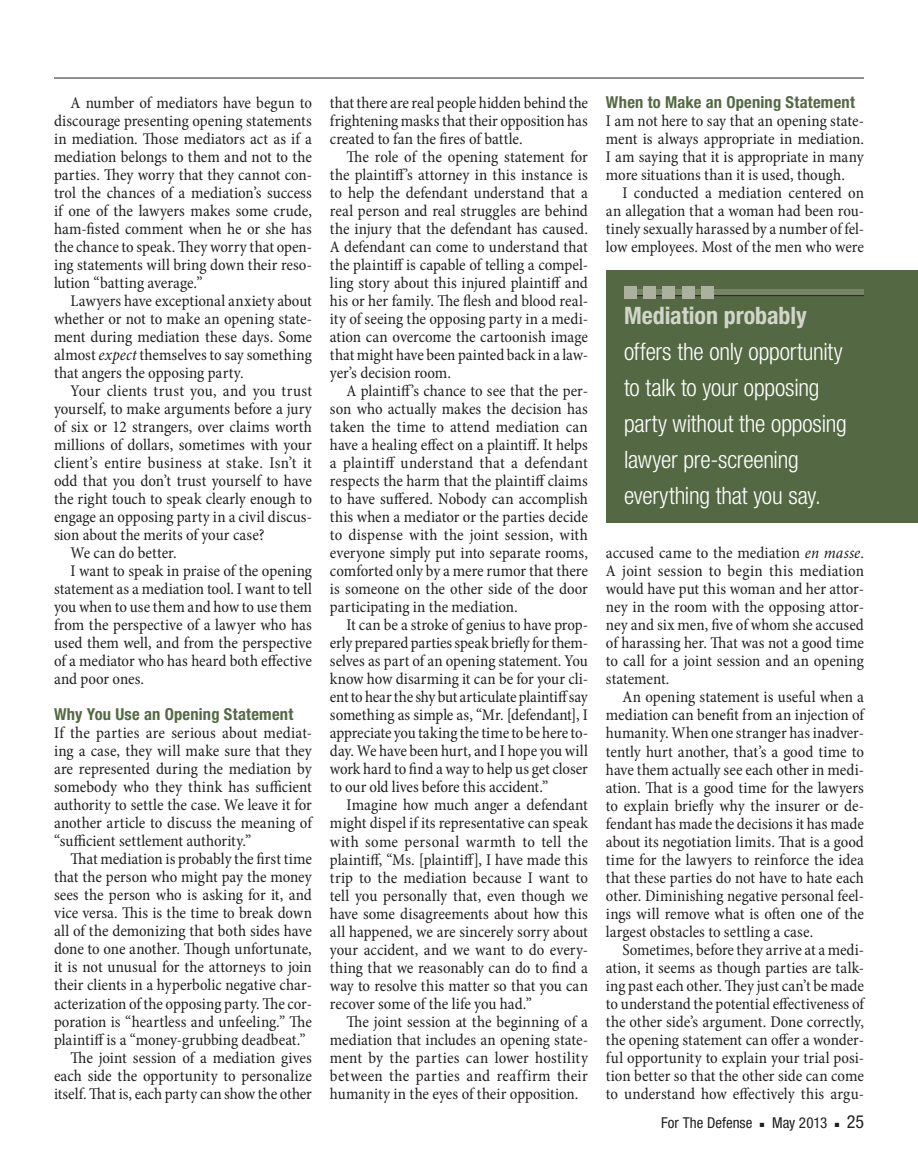
<style>
.page{position:relative;width:918px;height:1175px;background:#fff}
.page>*{position:absolute;margin:0;border:0;box-sizing:border-box;transform-origin:0 0}
.t1{font:300 condensed 24px/36px "Helvetica Neue";letter-spacing:-.01em;color:#fff}
.t2{font:700 condensed 24px "Helvetica Neue";letter-spacing:-.005em;color:#d1d5ca}
.t3{font:condensed 18px "Helvetica Neue";color:#231f20}
.t4{font:condensed 16.5px/18px "Minion Pro";color:#231f20;text-align:justify}
.t5{font:700 condensed 16.5px "Helvetica Neue";letter-spacing:.015em;color:#546943}
.t6{font:condensed 15px "Helvetica Neue";color:#231f20}
.s1{font-style:italic}
</style>
<div class="page">
<hr style="left:54px;top:78px;width:810px;height:1px;background:#231f20">
<div style="left:606px;top:270px;width:312px;height:252px;background:#546943"></div>
<div style="left:624px;top:290px;width:240px;height:6px;background:#768365"></div>
<hr style="left:624px;top:295px;width:240px;height:1px;background:#231f20">
<div style="left:624px;top:286px;width:12px;height:13px;background:#acb19f"></div>
<div style="left:643px;top:286px;width:13px;height:13px;background:#acb19f"></div>
<div style="left:663px;top:286px;width:12px;height:13px;background:#acb19f"></div>
<div style="left:682px;top:286px;width:13px;height:13px;background:#acb19f"></div>
<div style="left:702px;top:286px;width:12px;height:13px;background:#acb19f"></div>
<p class="t4" style="left:54px;top:94px;width:260px;text-indent:16px">A number of mediators have begun to discourage presenting opening statements in mediation. Those mediators act as if a mediation belongs to them and not to the parties. They worry that they cannot con&shy;trol the chances of a mediation’s success if one of the lawyers makes some crude, ham-fisted comment when he or she has the chance to speak. They worry that open&shy;ing statements will bring down their reso&shy;lution “batting average.”</p>
<p class="t4" style="left:54px;top:292px;width:259px;text-indent:16px">Lawyers have exceptional anxiety about whether or not to make an opening state&shy;ment during mediation these days. Some almost <span class="s1">expect</span> themselves to say something that angers the opposing party.</p>
<p class="t4" style="left:71px;top:382px;width:243px">Your clients trust you, and you trust</p>
<p class="t4" style="left:54px;top:400px;width:259px">yourself, to make arguments before a jury</p>
<p class="t4" style="left:54px;top:418px;width:259px">of six or 12 strangers, over claims worth</p>
<p class="t4" style="left:54px;top:436px;width:259px">millions of dollars, sometimes with your</p>
<p class="t4" style="left:54px;top:454px;width:259px">client’s entire business at stake. Isn’t it</p>
<p class="t4" style="left:54px;top:472px;width:259px">odd that you don’t trust yourself to have</p>
<p class="t4" style="left:54px;top:490px;width:260px">the right touch to speak clearly enough to</p>
<p class="t4" style="left:54px;top:508px;width:259px">engage an opposing party in a civil discus-</p>
<p class="t4" style="left:54px;top:526px;width:212px">sion about the merits of your case?</p>
<p class="t4" style="left:71px;top:544px;width:108px">We can do better.</p>
<p class="t4" style="left:71px;top:562px;width:243px">I want to speak in praise of the opening</p>
<p class="t4" style="left:54px;top:580px;width:259px">statement as a mediation tool. I want to tell</p>
<p class="t4" style="left:54px;top:598px;width:259px">you when to use them and how to use them</p>
<p class="t4" style="left:54px;top:616px;width:259px">from the perspective of a lawyer who has</p>
<p class="t4" style="left:54px;top:634px;width:259px">used them well, and from the perspective</p>
<p class="t4" style="left:54px;top:652px;width:259px">of a mediator who has heard both effective</p>
<p class="t4" style="left:54px;top:670px;width:92px">and poor ones.</p>
<p class="t5" style="left:54px;top:704px;width:241px">Why You Use an Opening Statement</p>
<p class="t4" style="left:54px;top:724px;width:259px">If the parties are serious about mediat&shy;ing a case, they will make sure that they are represented during the mediation by somebody who they think has sufficient authority to settle the case. We leave it for another article to discuss the meaning of “sufficient settlement authority.”</p>
<p class="t4" style="left:71px;top:850px;width:243px">That mediation is probably the first time</p>
<p class="t4" style="left:54px;top:868px;width:259px">that the person who might pay the money</p>
<p class="t4" style="left:54px;top:886px;width:259px">sees the person who is asking for it, and</p>
<p class="t4" style="left:54px;top:904px;width:259px">vice versa. This is the time to break down</p>
<p class="t4" style="left:54px;top:922px;width:259px">all of the demonizing that both sides have</p>
<p class="t4" style="left:54px;top:940px;width:259px">done to one another. Though unfortunate,</p>
<p class="t4" style="left:54px;top:958px;width:259px">it is not unusual for the attorneys to join</p>
<p class="t4" style="left:54px;top:976px;width:259px">their clients in a hyperbolic negative char-</p>
<p class="t4" style="left:54px;top:994px;width:259px">acterization of the opposing party. The cor-</p>
<p class="t4" style="left:54px;top:1012px;width:259px">poration is “heartless and unfeeling.” The</p>
<p class="t4" style="left:54px;top:1030px;width:253px">plaintiff is a “money-grubbing deadbeat.”</p>
<p class="t4" style="left:71px;top:1048px;width:243px">The joint session of a mediation gives</p>
<p class="t4" style="left:54px;top:1066px;width:259px">each side the opportunity to personalize</p>
<p class="t4" style="left:54px;top:1084px;width:259px">itself. That is, each party can show the other</p>
<p class="t4" style="left:330px;top:94px;width:260px">that there are real people hidden behind the frightening masks that their opposition has created to fan the fires of battle.</p>
<p class="t4" style="left:330px;top:148px;width:260px;text-indent:16px">The role of the opening statement for the plaintiff’s attorney in this instance is to help the defendant understand that a real person and real struggles are behind the injury that the defendant has caused.<br>A defendant can come to understand that the plaintiff is capable of telling a compel&shy;ling story about this injured plaintiff and his or her family. The flesh and blood real&shy;ity of seeing the opposing party in a medi&shy;ation can overcome the cartoonish image that might have been painted back in a law&shy;yer’s decision room.</p>
<p class="t4" style="left:330px;top:382px;width:259px;text-indent:16px">A plaintiff’s chance to see that the per&shy;son who actually makes the decision has taken the time to attend mediation can have a healing effect on a plaintiff. It helps a plaintiff understand that a defendant respects the harm that the plaintiff claims to have suffered. Nobody can accomplish this when a mediator or the parties decide to dispense with the joint session, with everyone simply put into separate rooms, comforted only by a mere rumor that there is someone on the other side of the door participating in the mediation.</p>
<p class="t4" style="left:330px;top:616px;width:259px;text-indent:16px">It can be a stroke of genius to have prop&shy;erly prepared parties speak briefly for them&shy;selves as part of an opening statement. You know how disarming it can be for your cli&shy;ent to hear the shy but articulate plaintiff say something as simple as, “Mr. [defendant], I appreciate you taking the time to be here to&shy;day. We have been hurt, and I hope you will work hard to find a way to help us get closer to our old lives before this accident.”</p>
<p class="t4" style="left:330px;top:796px;width:259px;text-indent:16px">Imagine how much anger a defendant might dispel if its representative can speak with some personal warmth to tell the plaintiff, “Ms. [plaintiff], I have made this trip to the mediation because I want to tell you personally that, even though we have some disagreements about how this all happened, we are sincerely sorry about your accident, and we want to do every&shy;thing that we reasonably can do to find a way to resolve this matter so that you can recover some of the life you had.”</p>
<p class="t4" style="left:330px;top:1012px;width:260px;text-indent:16px">The joint session at the beginning of a mediation that includes an opening state&shy;ment by the parties can lower hostility between the parties and reaffirm their humanity in the eyes of their opposition.</p>
<p class="t5" style="left:606px;top:92px;width:250px">When to Make an Opening Statement</p>
<p class="t4" style="left:606px;top:112px;width:259px">I am not here to say that an opening state&shy;ment is always appropriate in mediation.<br>I am saying that it is appropriate in many more situations than it is used, though.</p>
<p class="t4" style="left:606px;top:184px;width:259px;text-indent:16px">I conducted a mediation centered on an allegation that a woman had been rou&shy;tinely sexually harassed by a number of fel&shy;low employees. Most of the men who were</p>
<h1 class="t2" style="left:624px;top:301px;width:184px">Mediation probably</h1>
<h1 class="t1" style="left:624px;top:333px;width:224px">offers the only opportunity to talk to your opposing party without the opposing lawyer pre-screening everything that you say.</h1>
<p class="t4" style="left:606px;top:544px;width:259px">accused came to the mediation <span class="s1">en masse</span>.<br>A joint session to begin this mediation would have put this woman and her attor&shy;ney in the room with the opposing attor&shy;ney and six men, five of whom she accused of harassing her. That was not a good time to call for a joint session and an opening statement.</p>
<p class="t4" style="left:606px;top:688px;width:259px;text-indent:16px">An opening statement is useful when a mediation can benefit from an injection of humanity. When one stranger has inadver&shy;tently hurt another, that’s a good time to have them actually see each other in medi&shy;ation. That is a good time for the lawyers to explain briefly why the insurer or de&shy;fendant has made the decisions it has made about its negotiation limits. That is a good time for the lawyers to reinforce the idea that these parties do not have to hate each other. Diminishing negative personal feel&shy;ings will remove what is often one of the largest obstacles to settling a case.</p>
<p class="t4" style="left:606px;top:940px;width:260px;text-indent:16px">Sometimes, before they arrive at a medi&shy;ation, it seems as though parties are talk&shy;ing past each other. They just can’t be made to understand the potential effectiveness of the other side’s argument. Done correctly, the opening statement can offer a wonder&shy;ful opportunity to explain your trial posi&shy;tion better so that the other side can come to understand how effectively this argu-</p>
<p class="t6" style="left:661px;top:1114px;width:93px">For The Defense</p>
<p class="t6" style="left:760px;top:1114px;width:69px">■ May 2013</p>
<p class="t3" style="left:835px;top:1111px;width:31px">■ 25</p>
</div>
